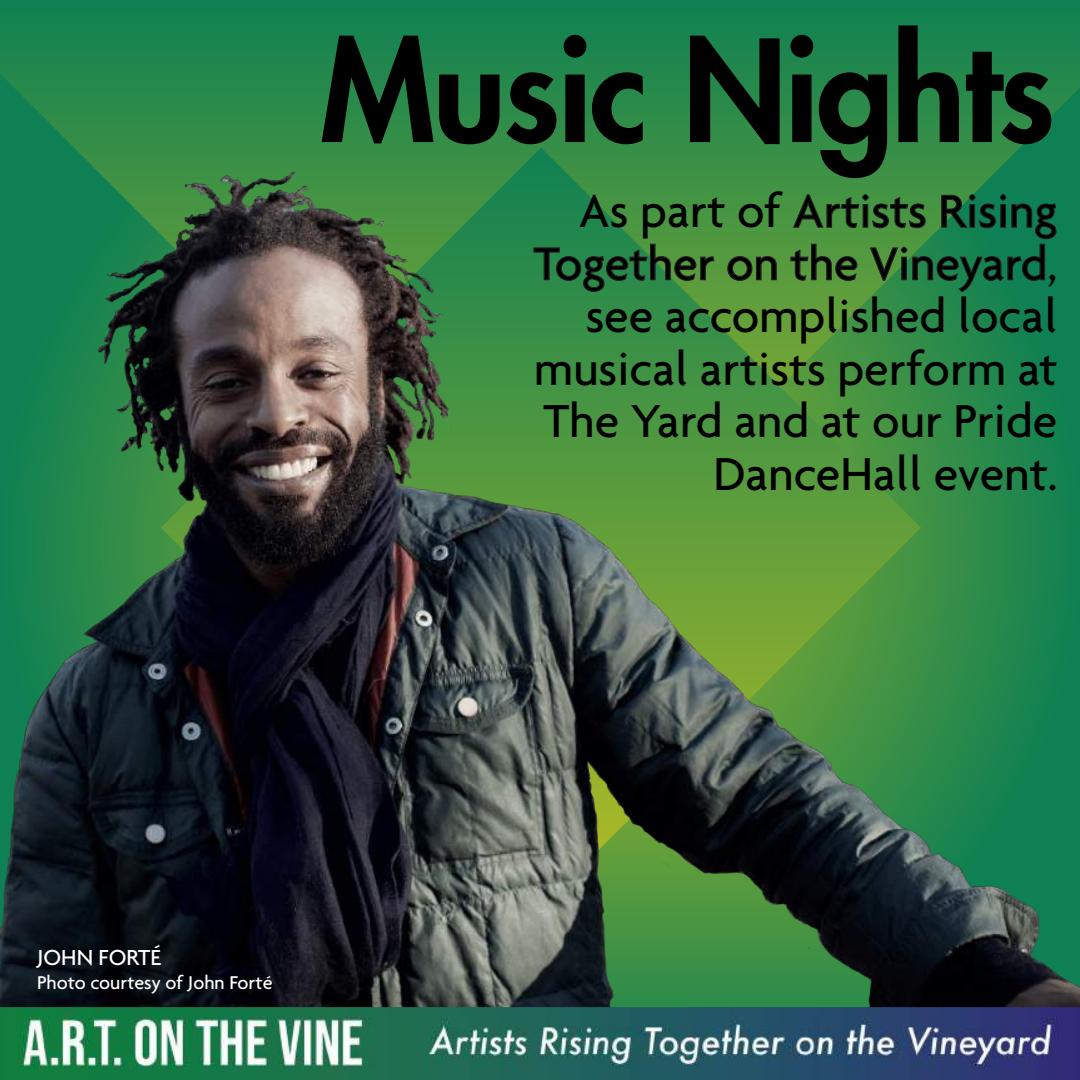
<style>
.page{position:relative;width:1080px;height:1080px;background:#fff}
.page>*{position:absolute;margin:0;border:0;box-sizing:border-box;transform-origin:0 0}
.t1{font:800 137.5px "Futura Std";letter-spacing:-.02em;color:#000}
.t2{font:500 50px/52.5px "Agenda";color:#000;text-align:right}
.t3{font:500 23.5px "Agenda";color:#fff}
.t4{font:500 20px "Agenda";color:#fff}
</style>
<div class="page">
<div style="left:0;top:0;width:1080px;height:54px;background:#168351"></div>
<img style="left:0;top:54px;width:1080px;height:986px">
<img style="left:0;top:1007px;width:1079px;height:33px">
<img style="left:0;top:1040px;width:1080px;height:40px">
<h1 class="t1" style="left:320px;top:4px;width:736px">Music Nights</h1>
<p class="t2" style="left:534px;top:184px;width:525px">As part of Artists Rising<br>Together on the Vineyard, see accomplished local musical artists perform at<br>The Yard and at our Pride<br>DanceHall event.</p>
<p class="t3" style="left:37px;top:943px;width:126px">JOHN FORTÉ</p>
<p class="t4" style="left:37px;top:970px;width:237px">Photo courtesy of John Forté</p>
</div>
